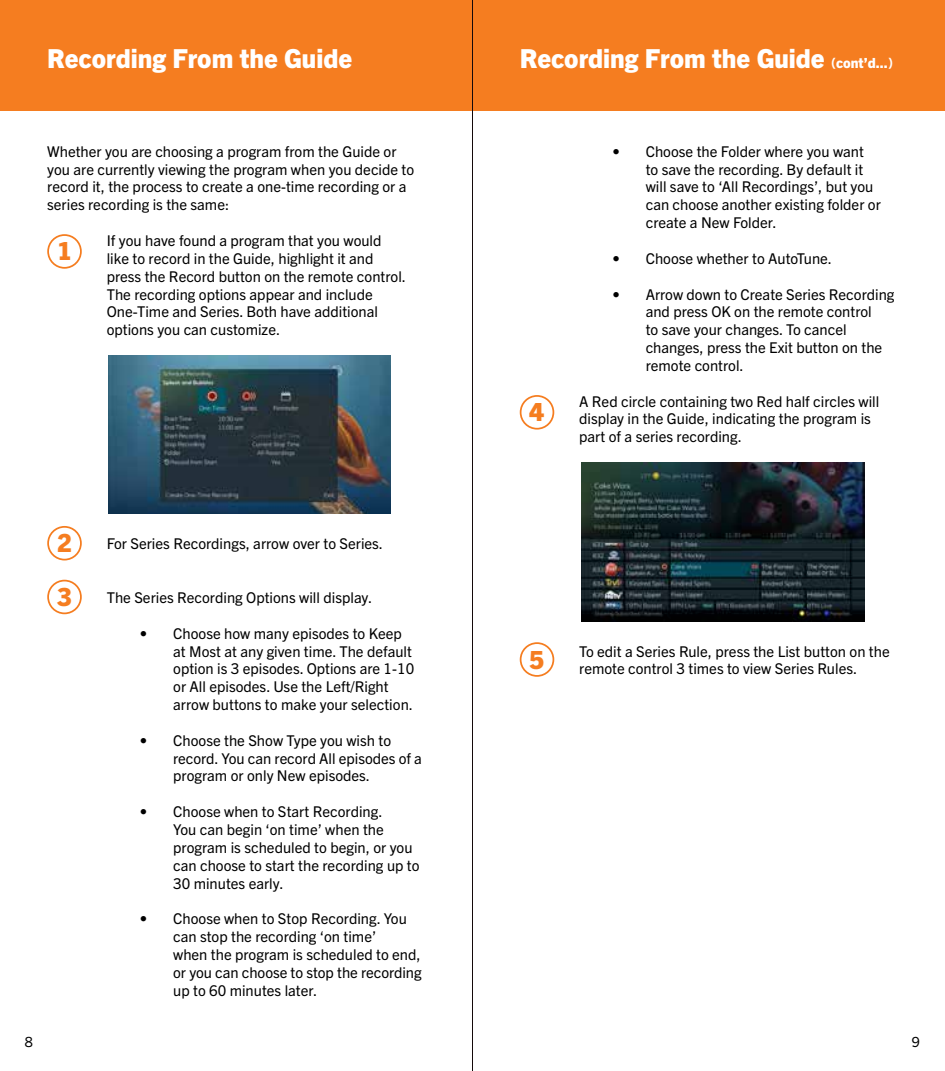
<style>
.page{position:relative;width:945px;height:1071px;background:#fff}
.page>*{position:absolute;margin:0;border:0;box-sizing:border-box;transform-origin:0 0}
.t1{font:800 26.25px "Trade Gothic Next LT Pro";color:#fff}
.t2{font:800 25.03px/53.9px "Trade Gothic Next LT Pro";color:#f57d20}
.t3{font:14.88px/17.8px "Trade Gothic Next LT Pro";color:#000}
.t4{font:14px "Trade Gothic Next LT Pro";color:#000}
.s1{font-size:14px}
</style>
<div class="page">
<div style="left:0;top:0;width:472px;height:110px;background:#f57d20"></div>
<div style="left:472px;top:0;width:473px;height:110px;background:#f57d20"></div>
<img style="left:581px;top:463px;width:283px;height:159px">
<img style="left:108px;top:356px;width:282px;height:158px">
<div style="left:47px;top:234px;width:35px;height:35px;border:2px solid #f57d20;border-radius:50%"></div>
<div style="left:47px;top:526px;width:35px;height:35px;border:2px solid #f57d20;border-radius:50%"></div>
<div style="left:47px;top:580px;width:35px;height:34px;border:2px solid #f57d20;border-radius:50%"></div>
<div style="left:520px;top:395px;width:34px;height:35px;border:2px solid #f57d20;border-radius:50%"></div>
<div style="left:520px;top:642px;width:34px;height:35px;border:2px solid #f57d20;border-radius:50%"></div>
<hr style="left:472px;top:0;width:1px;height:1071px;background:#fff">
<h1 class="t1" style="left:47px;top:40px;width:306px">Recording From the Guide</h1>
<h1 class="t1" style="left:520px;top:40px;width:375px">Recording From the Guide <span class="s1">(cont’d...)</span></h1>
<p class="t3" style="left:47px;top:141px;width:369px">Whether you are choosing a program from the Guide or you are currently viewing the program when you decide to record it, the process to create a one-time recording or a series recording is the same:</p>
<p class="t3" style="left:107px;top:231px;width:301px">If you have found a program that you would like to record in the Guide, highlight it and press the Record button on the remote control.<br>The recording options appear and include One-Time and Series. Both have additional options you can customize.</p>
<h2 class="t2" style="left:57px;top:223px;width:16px">1</h2>
<h2 class="t2" style="left:57px;top:514px;width:16px">2<br>3</h2>
<p class="t3" style="left:107px;top:534px;width:278px">For Series Recordings, arrow over to Series.</p>
<p class="t3" style="left:107px;top:588px;width:267px">The Series Recording Options will display.</p>
<p class="t3" style="left:173px;top:623px;width:242px;text-indent:-33px">• Choose how many episodes to Keep at Most at any given time. The default option is 3 episodes. Options are 1-10 or All episodes. Use the Left/Right arrow buttons to make your selection.</p>
<p class="t3" style="left:173px;top:730px;width:250px;text-indent:-33px">• Choose the Show Type you wish to record. You can record All episodes of a program or only New episodes.</p>
<p class="t3" style="left:173px;top:802px;width:248px;text-indent:-33px">• Choose when to Start Recording.<br>You can begin ‘on time’ when the program is scheduled to begin, or you can choose to start the recording up to<br>30 minutes early.</p>
<p class="t3" style="left:173px;top:909px;width:250px;text-indent:-33px">• Choose when to Stop Recording. You can stop the recording ‘on time’<br>when the program is scheduled to end, or you can choose to stop the recording up to 60 minutes later.</p>
<h2 class="t2" style="left:530px;top:384px;width:16px">4</h2>
<p class="t3" style="left:646px;top:141px;width:237px;text-indent:-33px">• Choose the Folder where you want<br>to save the recording. By default it will save to ‘All Recordings’, but you can choose another existing folder or create a New Folder.</p>
<p class="t3" style="left:612px;top:249px;width:221px">• Choose whether to AutoTune.</p>
<p class="t3" style="left:646px;top:284px;width:250px;text-indent:-33px">• Arrow down to Create Series Recording and press OK on the remote control<br>to save your changes. To cancel changes, press the Exit button on the remote control.</p>
<p class="t3" style="left:579px;top:391px;width:302px">A Red circle containing two Red half circles will display in the Guide, indicating the program is part of a series recording.</p>
<h2 class="t2" style="left:530px;top:631px;width:16px">5</h2>
<p class="t3" style="left:579px;top:641px;width:312px">To edit a Series Rule, press the List button on the remote control 3 times to view Series Rules.</p>
<p class="t4" style="left:25px;top:1033px;width:10px">8</p>
<p class="t4" style="left:912px;top:1033px;width:10px">9</p>
</div>
